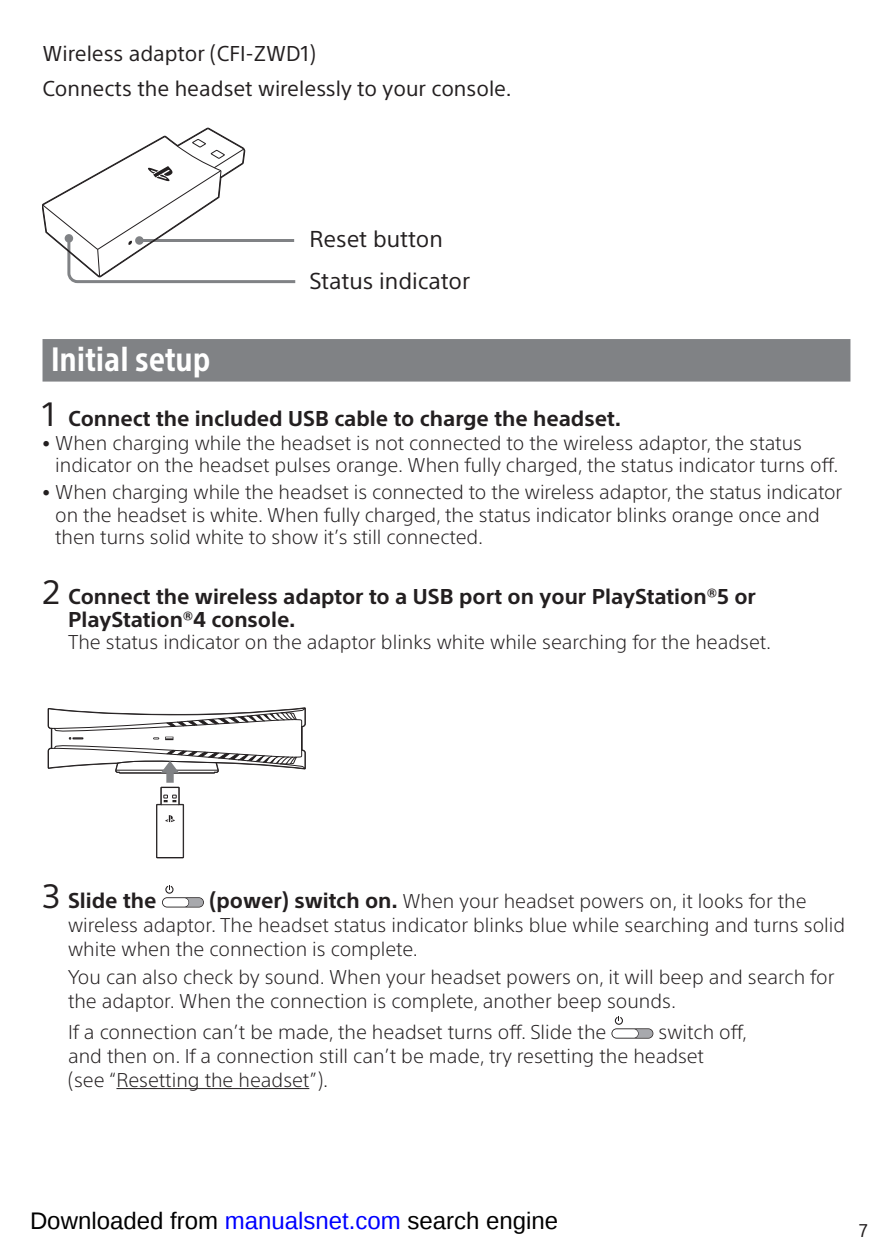
<style>
.page{position:relative;width:893px;height:1259px;background:#fff}
.page>*{position:absolute;margin:0;border:0;box-sizing:border-box;transform-origin:0 0}
.Main_Heading{font:700 condensed 33px "SST";color:#fff}
.L4{font:22.5px "SST";color:#231f20}
.BStep{font:700 21px/22.5px "SST";color:#231f20}
.B{font:21px "SST";color:#231f20}
.Ill_inline{font:21px "SST";color:#231f20}
.BStep-2{font:300 19.5px/24px "SST";color:#231f20}
.t1{font:18px "SST";color:#231f20}
.s1{font-weight:400;font-size:33px}
.s2{font-family:"Sony Font Unicode";font-weight:400;font-size:13.5px}
.s3{font-weight:700;font-size:21px}
</style>
<div class="page">
<div style="left:43px;top:339px;width:807px;height:42px;background:#808285"></div>
<hr style="left:116px;top:1088px;width:193px;height:1px;background:#231f20">
<svg style="left:43px;top:128px;width:253px;height:156px"></svg>
<svg style="left:48px;top:707px;width:258px;height:151px"></svg>
<svg style="left:162px;top:885px;width:42px;height:22px"></svg>
<svg style="left:611px;top:1016px;width:42px;height:22px"></svg>
<p class="Ill_inline" style="left:43px;top:41px;width:275px">Wireless adaptor (CFI-ZWD1)</p>
<p class="B" style="left:43px;top:76px;width:471px">Connects the headset wirelessly to your console.</p>
<p class="L4" style="left:309px;top:226px;width:135px">Reset button</p>
<p class="L4" style="left:309px;top:268px;width:162px">Status indicator</p>
<p class="Main_Heading" style="left:51px;top:339px;width:161px">Initial setup</p>
<p class="BStep" style="left:43px;top:407px;width:580px"><span class="s1">1</span> Connect the included USB cable to charge the headset.</p>
<p class="BStep-2" style="left:55px;top:431px;width:785px;line-height:22.5px;text-indent:-13px"><span class="s2">ˎ</span> When charging while the headset is not connected to the wireless adaptor, the status indicator on the headset pulses orange. When fully charged, the status indicator turns off.</p>
<p class="BStep-2" style="left:55px;top:481px;width:788px;line-height:22.5px;text-indent:-13px"><span class="s2">ˎ</span> When charging while the headset is connected to the wireless adaptor, the status indicator on the headset is white. When fully charged, the status indicator blinks orange once and then turns solid white to show it’s still connected.</p>
<p class="BStep" style="left:68px;top:585px;width:689px;text-indent:-26px"><span class="s1">2</span> Connect the wireless adaptor to a USB port on your PlayStation®5 or<br>PlayStation®4 console.</p>
<p class="BStep-2" style="left:68px;top:630px;width:705px">The status indicator on the adaptor blinks white while searching for the headset.</p>
<p class="BStep" style="left:43px;top:888px;width:116px"><span class="s1">3</span> Slide the</p>
<p class="BStep-2" style="left:68px;top:888px;width:779px;text-indent:141px"><span class="s3">(power) switch on.</span> When your headset powers on, it looks for the wireless adaptor. The headset status indicator blinks blue while searching and turns solid white when the connection is complete.</p>
<p class="BStep-2" style="left:68px;top:964px;width:768px">You can also check by sound. When your headset powers on, it will beep and search for the adaptor. When the connection is complete, another beep sounds.</p>
<p class="BStep-2" style="left:68px;top:1019px;width:540px">If a connection can’t be made, the headset turns off. Slide the</p>
<p class="BStep-2" style="left:68px;top:1019px;width:681px;text-indent:590px">switch off, and then on. If a connection still can’t be made, try resetting the headset<br>(see “Resetting the headset”).</p>
<p class="t1" style="left:859px;top:1219px;width:10px">7</p>
</div>
